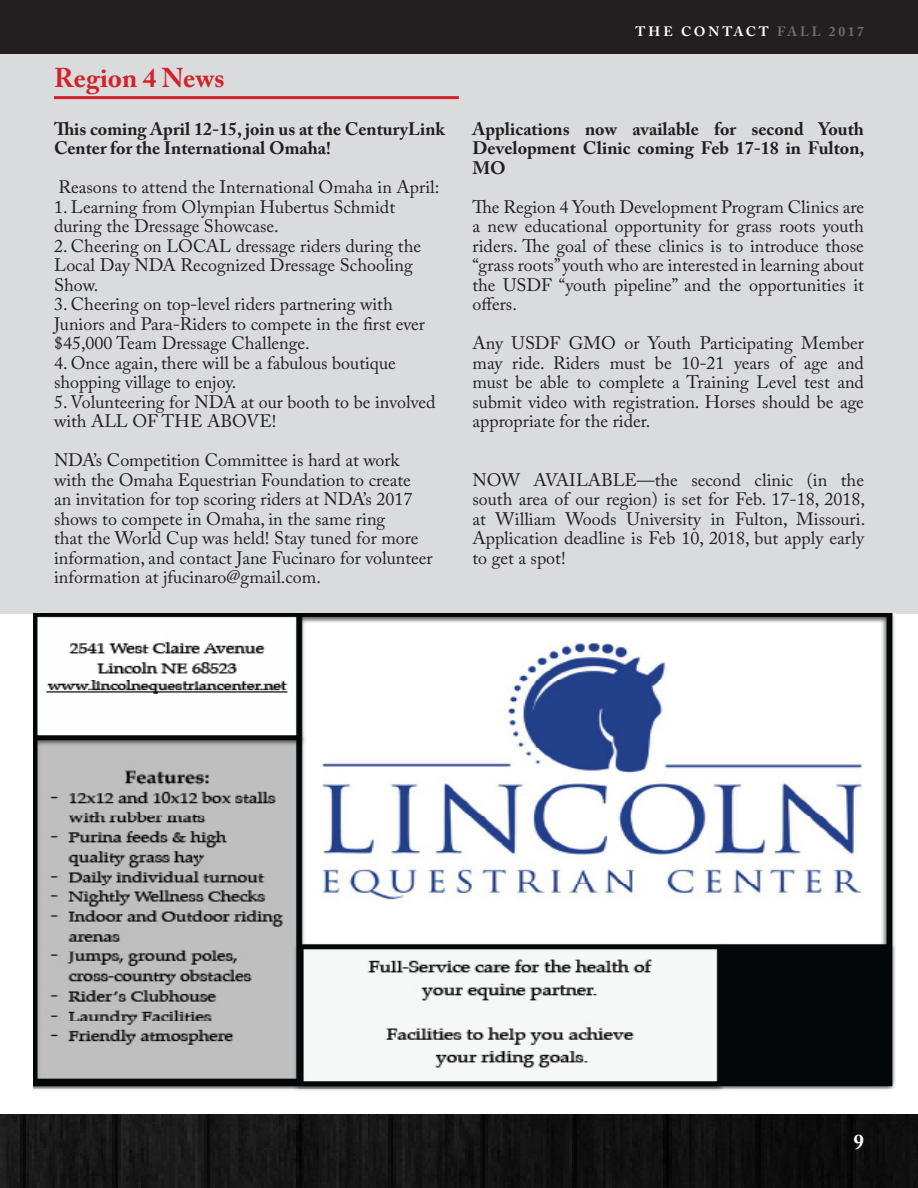
<style>
.page{position:relative;width:918px;height:1188px;background:#fff}
.page>*{position:absolute;margin:0;border:0;box-sizing:border-box;transform-origin:0 0}
.t1{font:700 27px "Adobe Caslon Pro";color:#d1232a}
.t2{font:700 21px "Adobe Caslon Pro";color:#fff}
.t3{font:18px/19.5px "Adobe Caslon Pro";color:#231f20}
.t4{font:700 18px/19.5px "Adobe Caslon Pro";color:#231f20}
.t5{font:700 13.5px "Adobe Caslon Pro";letter-spacing:.2em;color:#fff}
.s1{color:#6c6d70}
</style>
<div class="page">
<img style="left:0;top:1115px;width:918px;height:73px">
<div style="left:0;top:0;width:918px;height:54px;background:#231f20"></div>
<div style="left:0;top:54px;width:918px;height:559px;background:#dadbdd"></div>
<hr style="left:54px;top:96px;width:405px;height:3px;background:#d1232a">
<img style="left:33px;top:613px;width:862px;height:478px">
<p class="t1" style="left:54px;top:62px;width:172px">Region 4 News</p>
<p class="t4" style="left:54px;top:119px;width:393px">This coming April 12-15, join us at the CenturyLink<br>Center for the International Omaha!</p>
<p class="t3" style="left:59px;top:177px;width:382px">Reasons to attend the International Omaha in April:</p>
<p class="t3" style="left:54px;top:197px;width:343px">1. Learning from Olympian Hubertus Schmidt during the Dressage Showcase.</p>
<p class="t3" style="left:54px;top:236px;width:369px">2. Cheering on LOCAL dressage riders during the<br>Local Day NDA Recognized Dressage Schooling<br>Show.</p>
<p class="t3" style="left:54px;top:294px;width:373px">3. Cheering on top-level riders partnering with<br>Juniors and Para-Riders to compete in the first ever $45,000 Team Dressage Challenge.</p>
<p class="t3" style="left:54px;top:353px;width:343px">4. Once again, there will be a fabulous boutique shopping village to enjoy.</p>
<p class="t3" style="left:54px;top:392px;width:383px">5. Volunteering for NDA at our booth to be involved with ALL OF THE ABOVE!</p>
<p class="t3" style="left:54px;top:450px;width:380px">NDA’s Competition Committee is hard at work with the Omaha Equestrian Foundation to create an invitation for top scoring riders at NDA’s 2017 shows to compete in Omaha, in the same ring<br>that the World Cup was held! Stay tuned for more information, and contact Jane Fucinaro for volunteer information at jfucinaro@gmail.com.</p>
<p class="t5" style="left:636px;top:23px;width:230px">THE CONTACT <span class="s1">FALL 2017</span></p>
<p class="t4" style="left:472px;top:119px;width:394px;text-align:justify">Applications now available for second Youth Development Clinic coming Feb 17-18 in Fulton, MO</p>
<p class="t3" style="left:472px;top:197px;width:393px;text-align:justify">The Region 4 Youth Development Program Clinics are a new educational opportunity for grass roots youth riders. The goal of these clinics is to introduce those “grass roots” youth who are interested in learning about the USDF “youth pipeline” and the opportunities it offers.</p>
<p class="t3" style="left:472px;top:333px;width:393px;text-align:justify">Any USDF GMO or Youth Participating Member may ride. Riders must be 10-21 years of age and must be able to complete a Training Level test and submit video with registration. Horses should be age appropriate for the rider.</p>
<p class="t3" style="left:472px;top:470px;width:394px;text-align:justify">NOW AVAILABLE—the second clinic (in the south area of our region) is set for Feb. 17-18, 2018, at William Woods University in Fulton, Missouri.<br>Application deadline is Feb 10, 2018, but apply early to get a spot!</p>
<p class="t2" style="left:854px;top:1130px;width:12px">9</p>
</div>
